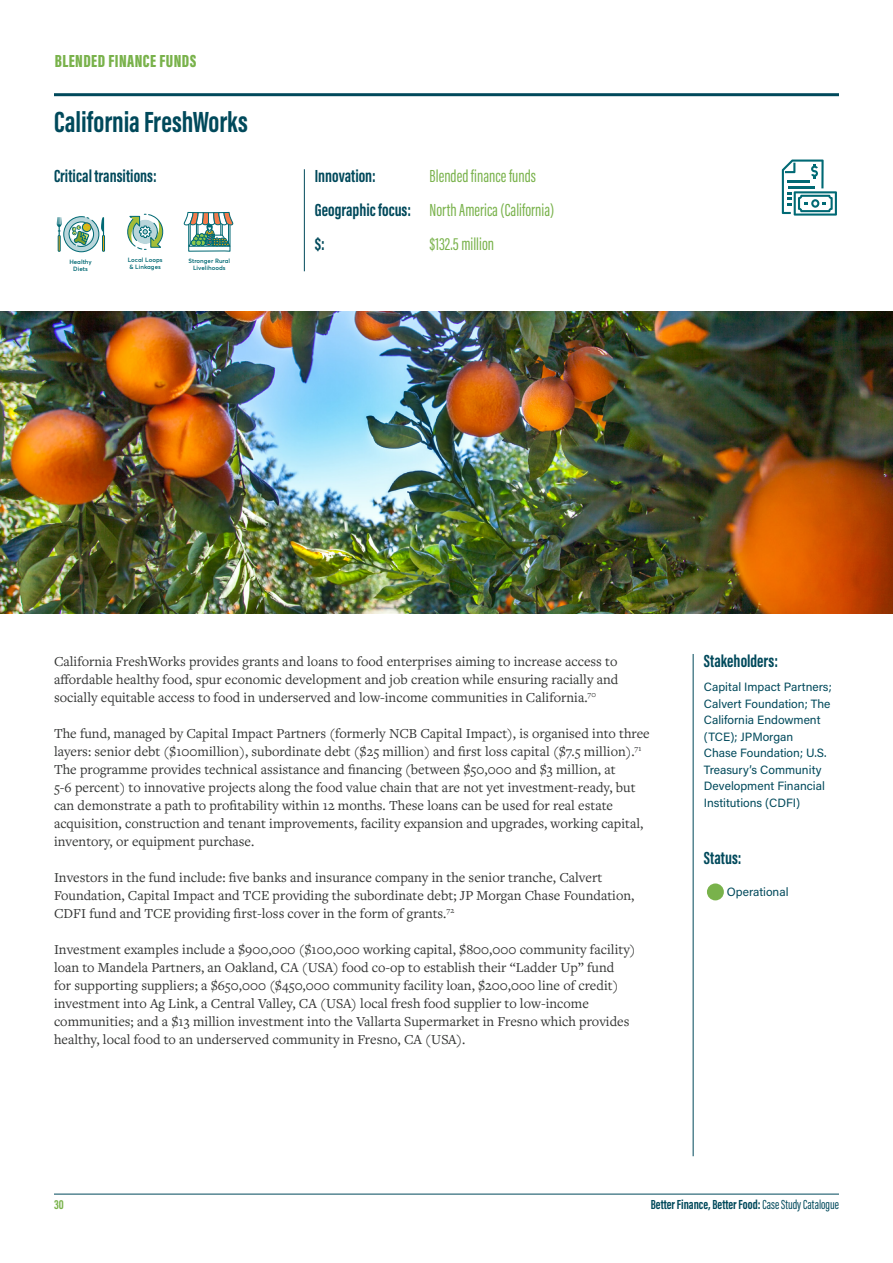
<style>
.page{position:relative;width:893px;height:1263px;background:#fff}
.page>*{position:absolute;margin:0;border:0;box-sizing:border-box;transform-origin:0 0}
.F4F_intro_-_blue{font:700 30px "Acumin Pro Extra Cond";color:#00495b}
.F4F_intro_-_blue-2{font:18px "Acumin Pro Extra Cond";color:#79b24b}
.F4F_intro_-_blue-3{font:700 18px "Acumin Pro Extra Cond";color:#00495b}
.F4F_green_titles{font:900 18px "Acumin Pro Extra Cond";letter-spacing:.025em;color:#79b24b}
.F4F_Paragraph{font:14.25px/18px "Freight Text Pro";color:#323332}
.t1{font:700 13.5px "Acumin Pro Extra Cond";color:#00495b}
.t2{font:700 13.5px "Acumin Pro Extra Cond";color:#79b24b}
.F4F_stakeholder_text{font:12px/16.5px "Acumin Pro";color:#00495b}
.t3{font:600 6.15px/7.4px "Averta Std";color:#006974;text-align:center}
.s1{font-weight:700;color:#00495b}
.s2{font-weight:400}
</style>
<div class="page">
<svg style="left:183px;top:211px;width:50px;height:41px"></svg>
<svg style="left:127px;top:213px;width:37px;height:37px"></svg>
<img style="left:0;top:311px;width:892px;height:302px">
<hr style="left:54px;top:93px;width:785px;height:3px;background:#00495b">
<hr style="left:304px;top:169px;width:1px;height:102px;background:#00495b">
<hr style="left:693px;top:654px;width:1px;height:502px;background:#00495b">
<div style="left:707px;top:883px;width:17px;height:17px;background:#79b24b;border-radius:50%"></div>
<svg style="left:57px;top:216px;width:48px;height:37px"></svg>
<svg style="left:782px;top:160px;width:55px;height:56px"></svg>
<hr style="left:892px;top:311px;width:1px;height:302px;background:#deddde">
<hr style="left:54px;top:1194px;width:785px;height:1px;background:#00495b">
<p class="F4F_green_titles" style="left:55px;top:50px;width:143px">BLENDED FINANCE FUNDS</p>
<p class="F4F_intro_-_blue" style="left:54px;top:104px;width:196px">California FreshWorks</p>
<p class="F4F_intro_-_blue-3" style="left:54px;top:165px;width:104px">Critical transitions:</p>
<p class="F4F_intro_-_blue-3" style="left:315px;top:165px;width:63px">Innovation:</p>
<p class="F4F_intro_-_blue-2" style="left:430px;top:166px;width:108px">Blended finance funds</p>
<p class="F4F_intro_-_blue-2" style="left:315px;top:199px;width:241px"><span class="s1">Geographic focus:</span> North America (California)</p>
<p class="F4F_intro_-_blue-3" style="left:315px;top:233px;width:12px">$:</p>
<p class="F4F_intro_-_blue-2" style="left:430px;top:233px;width:66px">$132.5 million</p>
<p class="t3" style="left:69px;top:258px;width:24px">Healthy<br>Diets</p>
<p class="t3" style="left:128px;top:256px;width:36px;text-align:left">Local Loops &amp; Linkages</p>
<p class="t3" style="left:189px;top:257px;width:43px">Stronger Rural<br>Livelihoods</p>
<p class="F4F_Paragraph" style="left:54px;top:652px;width:566px;text-align:justify">California FreshWorks provides grants and loans to food enterprises aiming to increase access to affordable healthy food, spur economic development and job creation while ensuring racially and socially equitable access to food in underserved and low-income communities in California.<sup>70</sup></p>
<p class="F4F_Paragraph" style="left:54px;top:724px;width:597px">The fund, managed by Capital Impact Partners (formerly NCB Capital Impact), is organised into three layers: senior debt ($100million), subordinate debt ($25 million) and first loss capital ($7.5 million).<sup>71<br></sup>The programme provides technical assistance and financing (between $50,000 and $3 million, at<br>5-6 percent) to innovative projects along the food value chain that are not yet investment-ready, but can demonstrate a path to profitability within 12 months. These loans can be used for real estate acquisition, construction and tenant improvements, facility expansion and upgrades, working capital, inventory, or equipment purchase.</p>
<p class="F4F_Paragraph" style="left:54px;top:868px;width:582px">Investors in the fund include: five banks and insurance company in the senior tranche, Calvert<br>Foundation, Capital Impact and TCE providing the subordinate debt; JP Morgan Chase Foundation,<br>CDFI fund and TCE providing first-loss cover in the form of grants.<sup>72</sup></p>
<p class="F4F_Paragraph" style="left:54px;top:940px;width:583px">Investment examples include a $900,000 ($100,000 working capital, $800,000 community facility) loan to Mandela Partners, an Oakland, CA (USA) food co-op to establish their “Ladder Up” fund<br>for supporting suppliers; a $650,000 ($450,000 community facility loan, $200,000 line of credit) investment into Ag Link, a Central Valley, CA (USA) local fresh food supplier to low-income communities; and a $13 million investment into the Vallarta Supermarket in Fresno which provides healthy, local food to an underserved community in Fresno, CA (USA).</p>
<p class="F4F_intro_-_blue-3" style="left:704px;top:650px;width:76px">Stakeholders:</p>
<p class="F4F_stakeholder_text" style="left:704px;top:678px;width:130px">Capital Impact Partners;<br>Calvert Foundation; The<br>California Endowment (TCE); JPMorgan<br>Chase Foundation; U.S.<br>Treasury’s Community<br>Development Financial<br>Institutions (CDFI)</p>
<p class="F4F_intro_-_blue-3" style="left:704px;top:847px;width:39px">Status:</p>
<p class="F4F_stakeholder_text" style="left:727px;top:883px;width:63px">Operational</p>
<p class="t2" style="left:54px;top:1196px;width:11px">30</p>
<p class="t1" style="left:651px;top:1196px;width:190px">Better Finance, Better Food: <span class="s2">Case Study Catalogue</span></p>
</div>
